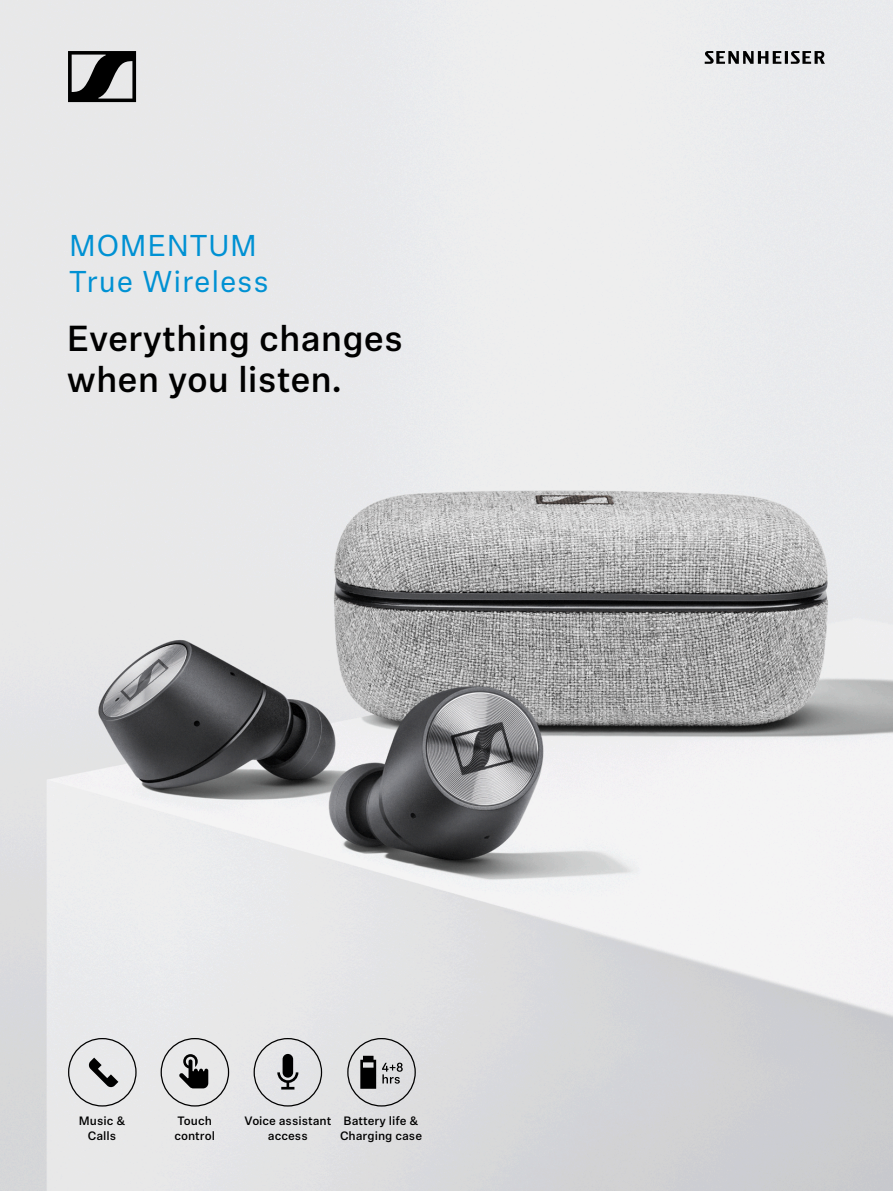
<style>
.page{position:relative;width:893px;height:1191px;background:#fff}
.page>*{position:absolute;margin:0;border:0;box-sizing:border-box;transform-origin:0 0}
.t1{font:500 36px/40.5px "Sennheiser Neue";color:#000}
.t2{font:30px/36px "Sennheiser Neue";letter-spacing:.025em;color:#0091d3}
.t3{font:500 12.15px/14.5px "Sennheiser Neue";color:#000;text-align:center}
</style>
<div class="page">
<img style="left:0;top:0;width:893px;height:1191px">
<svg style="left:68px;top:51px;width:68px;height:51px;background:#656565"></svg>
<svg style="left:705px;top:51px;width:120px;height:13px;background:#7a7a7b"></svg>
<svg style="left:254px;top:1038px;width:68px;height:68px;background:#c6c6c8"></svg>
<svg style="left:161px;top:1038px;width:68px;height:68px;background:#c0c0c0"></svg>
<svg style="left:68px;top:1038px;width:69px;height:68px;background:#cdcdce"></svg>
<svg style="left:347px;top:1038px;width:69px;height:68px;background:#b8b8b9"></svg>
<h2 class="t2" style="left:69px;top:226px;width:201px">MOMENTUM<br>True Wireless</h2>
<h1 class="t1" style="left:67px;top:316px;width:338px">Everything changes when you listen.</h1>
<p class="t3" style="left:79px;top:1113px;width:48px">Music &amp;<br>Calls</p>
<p class="t3" style="left:340px;top:1113px;width:84px;text-align:left">Battery life &amp;<br>Charging case</p>
<p class="t3" style="left:174px;top:1113px;width:42px;text-align:left">Touch control</p>
<p class="t3" style="left:244px;top:1113px;width:89px">Voice assistant access</p>
</div>
